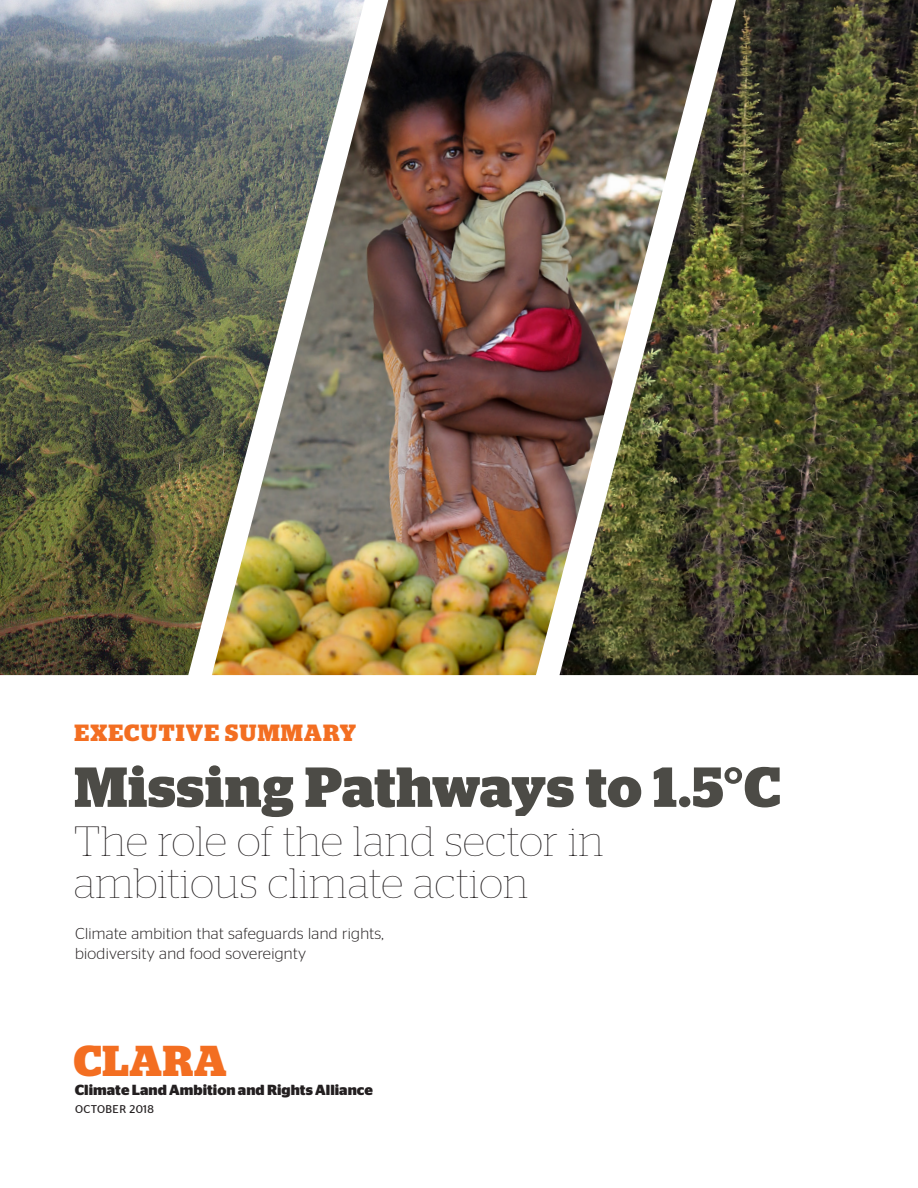
<style>
.page{position:relative;width:918px;height:1188px;background:#fff}
.page>*{position:absolute;margin:0;border:0;box-sizing:border-box;transform-origin:0 0}
.t1{font:700 56.25px "Stag";letter-spacing:.015em;color:#4c4b46}
.t2{font:700 43.2px "Stag";letter-spacing:.02em;color:#f36e21}
.t3{font:100 42.15px/41.8px "Stag";letter-spacing:.015em;color:#231f20}
.t4{font:700 23.4px "Stag";letter-spacing:.055em;color:#f36e21}
.t5{font:300 15.9px/19.4px "Stag Sans";letter-spacing:.02em;color:#231f20}
.t6{font:700 14.7px "Stag Sans";color:#231f20}
.t7{font:11.25px "Stag Sans";letter-spacing:.03em;color:#231f20}
</style>
<div class="page">
<img style="left:0;top:0;width:212px;height:675px">
<img style="left:712px;top:0;width:206px;height:675px">
<img style="left:212px;top:0;width:500px;height:675px">
<h3 class="t4" style="left:74px;top:719px;width:283px">EXECUTIVE SUMMARY</h3>
<h1 class="t1" style="left:74px;top:754px;width:707px">Missing Pathways to 1.5°C</h1>
<h3 class="t3" style="left:74px;top:820px;width:531px">The role of the land sector in ambitious climate action</h3>
<p class="t5" style="left:75px;top:924px;width:310px">Climate ambition that safeguards land rights, biodiversity and food sovereignty</p>
<h2 class="t2" style="left:74px;top:1036px;width:154px">CLARA</h2>
<p class="t6" style="left:75px;top:1081px;width:300px">Climate Land Ambition and Rights Alliance</p>
<p class="t7" style="left:75px;top:1103px;width:80px">OCTOBER 2018</p>
</div>
